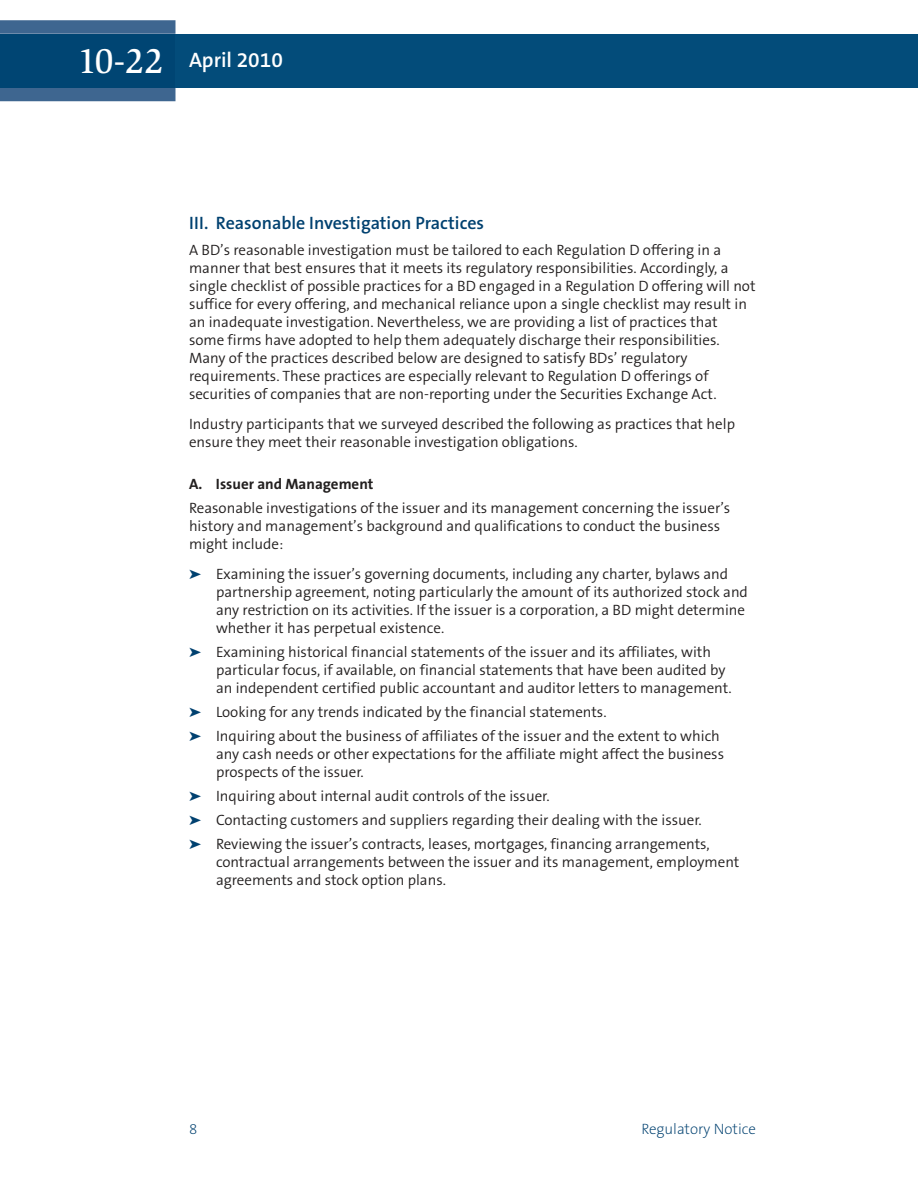
<style>
.page{position:relative;width:918px;height:1188px;background:#fff}
.page>*{position:absolute;margin:0;border:0;box-sizing:border-box;transform-origin:0 0}
.t1{font:600 21px "The Sans B6";color:#fff}
.t2{font:600 18px "The Sans B6";color:#004170}
.t3{font:300 15px/18px "The Sans B4";color:#221f1f}
.t4{font:700 15px "The Sans B7";color:#221f1f}
.t5{font:200 15px "The Sans B2";color:#004170}
.s1{font-family:"Slimbach LT";font-weight:500;font-size:36px}
.s2{color:#004170}
</style>
<div class="page">
<div style="left:176px;top:34px;width:742px;height:54px;background:#034c7a"></div>
<svg style="left:0;top:20px;width:176px;height:81px;background:#426992"></svg>
<div style="left:0;top:34px;width:176px;height:54px;background:#004573"></div>
<h1 class="t1" style="left:78px;top:51px;width:207px"><span class="s1">10-22</span> April 2010</h1>
<p class="t2" style="left:189px;top:216px;width:297px">III. Reasonable Investigation Practices</p>
<p class="t3" style="left:189px;top:242px;width:568px">A BD’s reasonable investigation must be tailored to each Regulation D offering in a manner that best ensures that it meets its regulatory responsibilities. Accordingly, a single checklist of possible practices for a BD engaged in a Regulation D offering will not suffice for every offering, and mechanical reliance upon a single checklist may result in an inadequate investigation. Nevertheless, we are providing a list of practices that some firms have adopted to help them adequately discharge their responsibilities.<br>Many of the practices described below are designed to satisfy BDs’ regulatory requirements. These practices are especially relevant to Regulation D offerings of securities of companies that are non-reporting under the Securities Exchange Act.</p>
<p class="t3" style="left:189px;top:416px;width:548px">Industry participants that we surveyed described the following as practices that help ensure they meet their reasonable investigation obligations.</p>
<p class="t4" style="left:189px;top:477px;width:186px">A. Issuer and Management</p>
<p class="t3" style="left:189px;top:500px;width:543px">Reasonable investigations of the issuer and its management concerning the issuer’s history and management’s background and qualifications to conduct the business might include:</p>
<p class="t3" style="left:216px;top:566px;width:534px;text-indent:-27px"><span class="s2">➤</span> Examining the issuer’s governing documents, including any charter, bylaws and partnership agreement, noting particularly the amount of its authorized stock and any restriction on its activities. If the issuer is a corporation, a BD might determine whether it has perpetual existence.</p>
<p class="t3" style="left:216px;top:644px;width:517px;text-indent:-27px"><span class="s2">➤</span> Examining historical financial statements of the issuer and its affiliates, with particular focus, if available, on financial statements that have been audited by an independent certified public accountant and auditor letters to management.</p>
<p class="t3" style="left:189px;top:701px;width:532px;line-height:24px"><span class="s2">➤</span> Looking for any trends indicated by the financial statements.<br><span class="s2">➤</span> Inquiring about the business of affiliates of the issuer and the extent to which</p>
<p class="t3" style="left:216px;top:746px;width:510px">any cash needs or other expectations for the affiliate might affect the business prospects of the issuer.</p>
<p class="t3" style="left:189px;top:785px;width:522px;line-height:24px"><span class="s2">➤</span> Inquiring about internal audit controls of the issuer.<br><span class="s2">➤</span> Contacting customers and suppliers regarding their dealing with the issuer. <span class="s2">➤</span> Reviewing the issuer’s contracts, leases, mortgages, financing arrangements,</p>
<p class="t3" style="left:216px;top:854px;width:525px">contractual arrangements between the issuer and its management, employment agreements and stock option plans.</p>
<p class="t5" style="left:189px;top:1123px;width:10px">8</p>
<p class="t5" style="left:641px;top:1123px;width:116px">Regulatory Notice</p>
</div>
